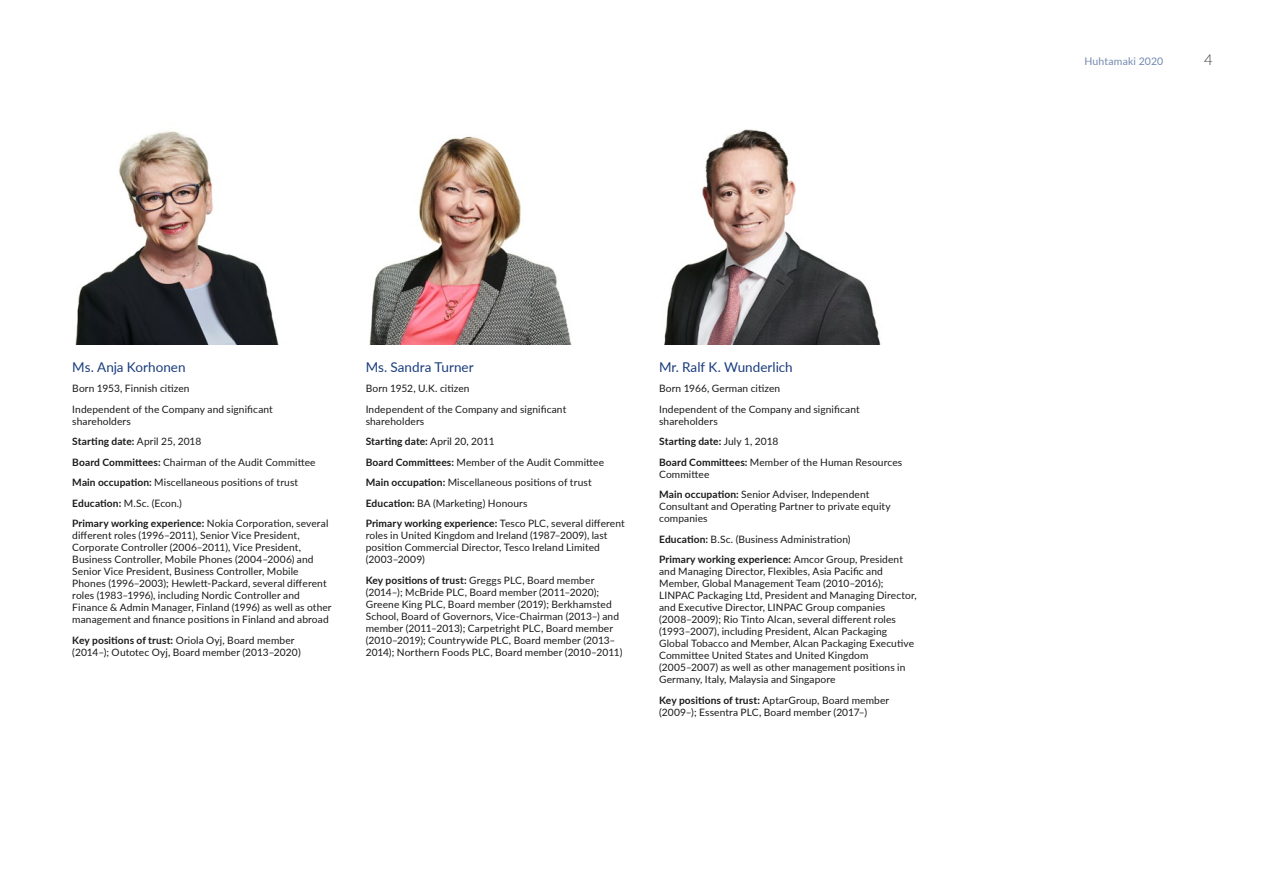
<style>
.page{position:relative;width:1263px;height:893px;background:#fff}
.page>*{position:absolute;margin:0;border:0;box-sizing:border-box;transform-origin:0 0}
.t1{font:300 15px "Lato";color:#3c3c3b}
.t2{font:13.5px "Lato";color:#1a3d7c}
.t3{font:10.5px "Lato";letter-spacing:.015em;color:#7389af}
.t4{font:10.2px/12px "Lato";letter-spacing:.01em;color:#1a1a1a}
.s1{font-weight:700}
</style>
<div class="page">
<img style="left:75px;top:131px;width:204px;height:213px">
<img style="left:369px;top:136px;width:203px;height:208px">
<img style="left:664px;top:129px;width:217px;height:215px">
<h2 class="t2" style="left:72px;top:357px;width:115px">Ms. Anja Korhonen</h2>
<p class="t4" style="left:72px;top:378px;width:202px;line-height:20.5px">Born 1953, Finnish citizen<br>Independent of the Company and significant</p>
<p class="t4" style="left:72px;top:410px;width:258px;line-height:20.5px">shareholders<br><span class="s1">Starting date:</span> April 25, 2018<br><span class="s1">Board Committees:</span> Chairman of the Audit Committee <span class="s1">Main occupation:</span> Miscellaneous positions of trust <span class="s1">Education:</span> M.Sc. (Econ.)<br><span class="s1">Primary working experience:</span> Nokia Corporation, several</p>
<p class="t4" style="left:72px;top:529px;width:261px">different roles (1996–2011), Senior Vice President, Corporate Controller (2006–2011), Vice President, Business Controller, Mobile Phones (2004–2006) and Senior Vice President, Business Controller, Mobile Phones (1996–2003); Hewlett-Packard, several different roles (1983–1996), including Nordic Controller and Finance &amp; Admin Manager, Finland (1996) as well as other management and finance positions in Finland and abroad</p>
<p class="t4" style="left:72px;top:633px;width:230px"><span class="s1">Key positions of trust:</span> Oriola Oyj, Board member (2014–); Outotec Oyj, Board member (2013–2020)</p>
<h2 class="t2" style="left:366px;top:357px;width:110px">Ms. Sandra Turner</h2>
<p class="t4" style="left:366px;top:378px;width:202px;line-height:20.5px">Born 1952, U.K. citizen<br>Independent of the Company and significant</p>
<p class="t4" style="left:366px;top:410px;width:261px;line-height:20.5px">shareholders<br><span class="s1">Starting date:</span> April 20, 2011<br><span class="s1">Board Committees:</span> Member of the Audit Committee <span class="s1">Main occupation:</span> Miscellaneous positions of trust <span class="s1">Education:</span> BA (Marketing) Honours<br><span class="s1">Primary working experience:</span> Tesco PLC, several different</p>
<p class="t4" style="left:366px;top:529px;width:243px">roles in United Kingdom and Ireland (1987–2009), last position Commercial Director, Tesco Ireland Limited (2003–2009)</p>
<p class="t4" style="left:366px;top:574px;width:258px"><span class="s1">Key positions of trust:</span> Greggs PLC, Board member (2014–); McBride PLC, Board member (2011–2020); Greene King PLC, Board member (2019); Berkhamsted School, Board of Governors, Vice-Chairman (2013–) and member (2011–2013); Carpetright PLC, Board member (2010–2019); Countrywide PLC, Board member (2013– 2014); Northern Foods PLC, Board member (2010–2011)</p>
<h2 class="t2" style="left:659px;top:357px;width:135px">Mr. Ralf K. Wunderlich</h2>
<p class="t4" style="left:659px;top:378px;width:202px;line-height:20.5px">Born 1966, German citizen<br>Independent of the Company and significant</p>
<p class="t4" style="left:659px;top:410px;width:245px;line-height:20.5px">shareholders<br><span class="s1">Starting date:</span> July 1, 2018<br><span class="s1">Board Committees:</span> Member of the Human Resources</p>
<p class="t4" style="left:659px;top:463px;width:212px;line-height:20.5px">Committee<br><span class="s1">Main occupation:</span> Senior Adviser, Independent</p>
<p class="t4" style="left:659px;top:500px;width:233px">Consultant and Operating Partner to private equity companies</p>
<p class="t4" style="left:659px;top:528px;width:245px;line-height:20.5px"><span class="s1">Education:</span> B.Sc. (Business Administration)<br><span class="s1">Primary working experience:</span> Amcor Group, President</p>
<p class="t4" style="left:659px;top:565px;width:259px">and Managing Director, Flexibles, Asia Pacific and Member, Global Management Team (2010–2016); LINPAC Packaging Ltd, President and Managing Director, and Executive Director, LINPAC Group companies (2008–2009); Rio Tinto Alcan, several different roles (1993–2007), including President, Alcan Packaging Global Tobacco and Member, Alcan Packaging Executive Committee United States and United Kingdom (2005–2007) as well as other management positions in Germany, Italy, Malaysia and Singapore</p>
<p class="t4" style="left:659px;top:693px;width:232px"><span class="s1">Key positions of trust:</span> AptarGroup, Board member (2009–); Essentra PLC, Board member (2017–)</p>
<p class="t3" style="left:1084px;top:53px;width:81px">Huhtamaki 2020</p>
<h1 class="t1" style="left:1204px;top:49px;width:10px">4</h1>
</div>
